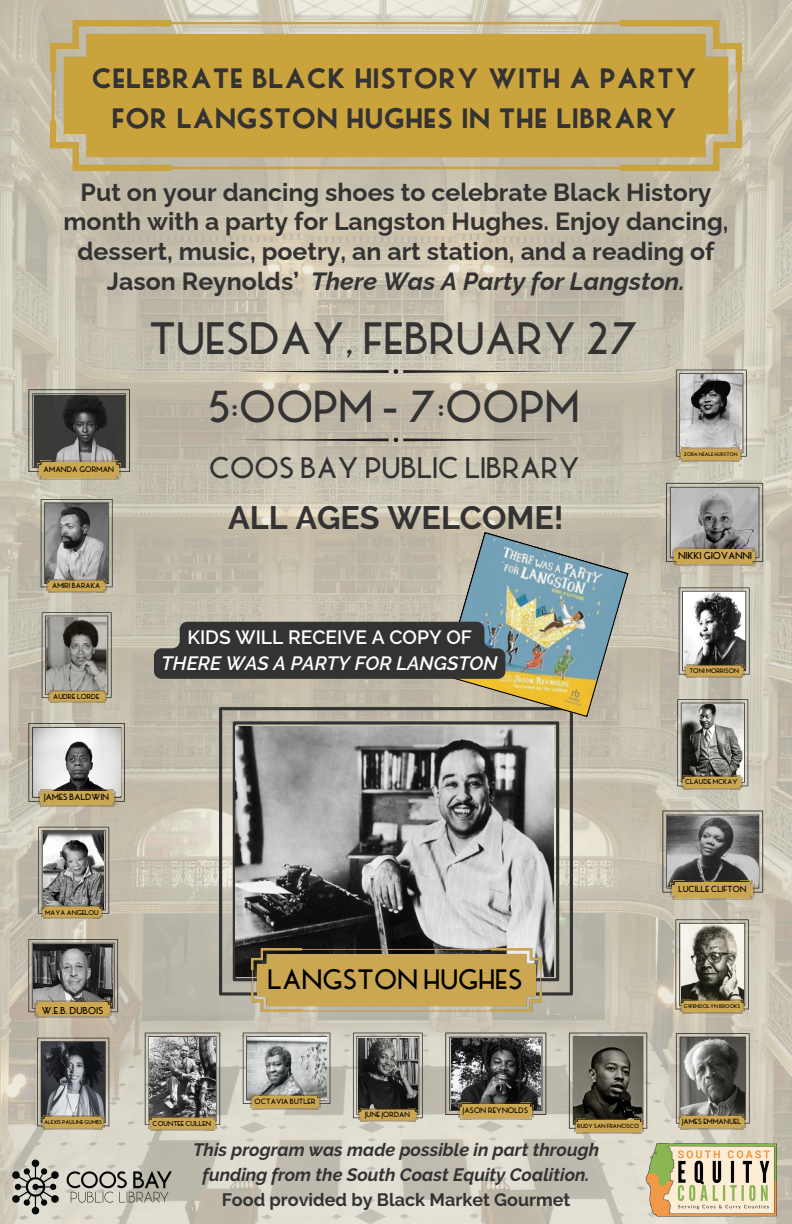
<style>
.page{position:relative;width:792px;height:1224px;background:#fff}
.page>*{position:absolute;margin:0;border:0;box-sizing:border-box;transform-origin:0 0}
.t1{font:700 44.5px "MB Picture House One";color:#333}
.t2{font:700 43.9px "MB Picture House One";color:#333}
.t3{font:700 41.3px/40.4px "MB Picture House One";color:#333;text-align:center}
.t4{font:700 32.3px "Raleway";color:#333}
.t5{font:700 29.2px "MB Picture House One";color:#333}
.t6{font:700 27.5px "MB Picture House One";color:#000}
.t7{font:700 24.9px "Raleway";color:#333}
.t8{font:italic 700 24.9px "Raleway";color:#333}
.t9{font:italic 600 19.2px/26.6px "Raleway";color:#fff;text-align:center}
.t10{font:italic 700 17.9px/24.8px "Raleway";color:#333;text-align:center}
.t11{font:700 17.9px "Raleway";color:#333}
.t12{font:700 9.8px "MB Picture House One";color:#000}
.t13{font:700 8.8px "MB Picture House One";color:#000}
.t14{font:700 8.6px "MB Picture House One";color:#000}
.t15{font:700 7.8px "MB Picture House One";color:#000}
.t16{font:700 7.5px "MB Picture House One";color:#000}
.t17{font:700 7.4px "MB Picture House One";color:#000}
.t18{font:700 7.3px "MB Picture House One";color:#000}
.t19{font:700 7.1px "MB Picture House One";color:#000}
.t20{font:700 7px "MB Picture House One";color:#000}
.t21{font:700 6.9px "MB Picture House One";color:#000}
.t22{font:700 6.8px "MB Picture House One";color:#000}
.t23{font:700 6.4px "MB Picture House One";color:#000}
.t24{font:700 5.8px "MB Picture House One";color:#000}
.t25{font:700 5.4px "MB Picture House One";color:#000}
.t26{font:700 5.3px "MB Picture House One";color:#000}
.t27{font:700 5px "MB Picture House One";color:#000}
.s1{font-style:normal}
</style>
<div class="page">
<img style="left:0;top:0;width:792px;height:1224px">
<svg style="left:243px;top:1033px;width:87px;height:71px"></svg>
<img style="left:247px;top:1038px;width:79px;height:61px">
<img style="left:251px;top:1094px;width:69px;height:16px">
<svg style="left:145px;top:1033px;width:75px;height:92px"></svg>
<img style="left:149px;top:1038px;width:67px;height:78px">
<img style="left:148px;top:1116px;width:68px;height:15px">
<svg style="left:353px;top:1033px;width:70px;height:85px"></svg>
<img style="left:358px;top:1038px;width:59px;height:70px">
<img style="left:358px;top:1108px;width:60px;height:13px">
<svg style="left:445px;top:1033px;width:101px;height:82px;background:#9a988f"></svg>
<img style="left:451px;top:1038px;width:89px;height:71px">
<img style="left:458px;top:1103px;width:76px;height:17px">
<svg style="left:569px;top:1033px;width:78px;height:96px"></svg>
<img style="left:573px;top:1038px;width:69px;height:86px">
<img style="left:574px;top:1119px;width:69px;height:14px">
<svg style="left:29px;top:389px;width:101px;height:83px;background:#555450"></svg>
<img style="left:37px;top:461px;width:83px;height:18px">
<svg style="left:41px;top:499px;width:71px;height:88px;background:#898886"></svg>
<img style="left:47px;top:579px;width:59px;height:13px">
<svg style="left:42px;top:612px;width:70px;height:86px"></svg>
<img style="left:47px;top:617px;width:60px;height:76px">
<img style="left:48px;top:690px;width:58px;height:13px">
<svg style="left:28px;top:939px;width:90px;height:73px"></svg>
<img style="left:33px;top:944px;width:80px;height:63px">
<img style="left:34px;top:1001px;width:78px;height:16px">
<svg style="left:38px;top:827px;width:71px;height:87px;background:#8d8c89"></svg>
<img style="left:42px;top:906px;width:60px;height:13px">
<svg style="left:29px;top:723px;width:96px;height:79px"></svg>
<img style="left:33px;top:728px;width:87px;height:68px">
<img style="left:39px;top:790px;width:77px;height:17px">
<svg style="left:37px;top:1038px;width:72px;height:87px;background:#626365"></svg>
<img style="left:42px;top:1116px;width:63px;height:9px">
<svg style="left:679px;top:587px;width:71px;height:88px"></svg>
<img style="left:685px;top:665px;width:60px;height:12px">
<svg style="left:663px;top:811px;width:100px;height:82px"></svg>
<img style="left:668px;top:816px;width:90px;height:71px">
<img style="left:671px;top:881px;width:84px;height:18px">
<svg style="left:666px;top:483px;width:97px;height:79px"></svg>
<img style="left:672px;top:489px;width:85px;height:67px">
<img style="left:673px;top:548px;width:83px;height:18px">
<svg style="left:676px;top:370px;width:71px;height:87px"></svg>
<img style="left:681px;top:374px;width:61px;height:74px">
<img style="left:680px;top:448px;width:62px;height:13px">
<svg style="left:677px;top:699px;width:71px;height:87px"></svg>
<img style="left:682px;top:704px;width:62px;height:77px">
<img style="left:681px;top:776px;width:61px;height:13px">
<svg style="left:676px;top:1033px;width:74px;height:90px;background:#71706b"></svg>
<img style="left:678px;top:1115px;width:68px;height:14px">
<svg style="left:675px;top:919px;width:74px;height:90px"></svg>
<img style="left:681px;top:925px;width:63px;height:74px">
<img style="left:680px;top:999px;width:64px;height:14px">
<svg style="left:219px;top:717px;width:354px;height:279px;background:#959288"></svg>
<img style="left:235px;top:726px;width:318px;height:251px">
<img style="left:251px;top:949px;width:290px;height:63px">
<img style="left:51px;top:21px;width:690px;height:149px">
<svg style="left:236px;top:369px;width:320px;height:5px;background:#9e988c"></svg>
<svg style="left:236px;top:438px;width:320px;height:4px"></svg>
<img style="left:643px;top:1140px;width:138px;height:77px">
<img style="left:11px;top:1125px;width:162px;height:99px">
<svg style="left:154px;top:532px;width:475px;height:185px;background:#96978b"></svg>
<p class="t3" style="left:93px;top:58px;width:607px">celebrate black history with a party for langston hughes in the library</p>
<h6 class="t7" style="left:81px;top:177px;width:632px">Put on your dancing shoes to celebrate Black History</h6>
<h6 class="t7" style="left:63px;top:207px;width:667px">month with a party for Langston Hughes. Enjoy dancing,</h6>
<h6 class="t7" style="left:77px;top:237px;width:639px">dessert, music, poetry, an art station, and a reading of</h6>
<h6 class="t7" style="left:107px;top:266px;width:194px">Jason Reynolds’</h6>
<p class="t8" style="left:311px;top:266px;width:375px">There Was A Party for Langston.</p>
<p class="t15" style="left:44px;top:466px;width:72px">AMANDA GORMAN</p>
<p class="t18" style="left:52px;top:583px;width:50px">AMIRI BARAKA</p>
<p class="t19" style="left:54px;top:694px;width:48px">AUDRE LORDE</p>
<p class="t1" style="left:151px;top:321px;width:491px">TUESDAY, FEBRUARY 27</p>
<p class="t2" style="left:210px;top:389px;width:373px">5:00PM - 7:00PM</p>
<p class="t5" style="left:210px;top:456px;width:373px">COOS BAY PUBLIC LIBRARY</p>
<p class="t4" style="left:228px;top:498px;width:337px">ALL AGES WELCOME!</p>
<p class="t9" style="left:162px;top:624px;width:338px"><span class="s1">KIDS WILL RECEIVE A COPY OF<br></span>THERE WAS A PARTY FOR LANGSTON</p>
<p class="t13" style="left:45px;top:794px;width:66px">JAMES BALDWIN</p>
<p class="t22" style="left:46px;top:910px;width:55px">MAYA ANGELOU</p>
<p class="t12" style="left:42px;top:1006px;width:63px">W.E.B. DUBOIS</p>
<p class="t25" style="left:44px;top:1120px;width:60px">ALEXIS PAULINE GUMBS</p>
<p class="t6" style="left:269px;top:969px;width:257px">LANGSTON HUGHES</p>
<p class="t20" style="left:153px;top:1121px;width:60px">COUNTEE CULLEN</p>
<h2 class="t16" style="left:255px;top:1098px;width:63px">OCTAVIA BUTLER</h2>
<h3 class="t17" style="left:366px;top:1111px;width:46px">JUNE JORDAN</h3>
<p class="t15" style="left:463px;top:1107px;width:67px">JASON REYNOLDS</p>
<p class="t24" style="left:578px;top:1123px;width:63px">RUDY SAN FRANCISCO</p>
<p class="t10" style="left:193px;top:1137px;width:408px">This program was made possible in part through funding from the South Coast Equity Coalition.</p>
<p class="t11" style="left:222px;top:1189px;width:350px">Food provided by Black Market Gourmet</p>
<p class="t27" style="left:684px;top:452px;width:55px">ZORA NEALE HURSTON</p>
<p class="t12" style="left:679px;top:552px;width:75px">NIKKI GIOVANNI</p>
<p class="t23" style="left:690px;top:668px;width:51px">TONI MORRISON</p>
<p class="t21" style="left:686px;top:779px;width:54px">CLAUDE MCKAY</p>
<p class="t14" style="left:679px;top:886px;width:70px">LUCILLE CLIFTON</p>
<p class="t26" style="left:684px;top:1004px;width:58px">GWENDOLYN BROOKS</p>
<p class="t17" style="left:682px;top:1118px;width:61px">JAMES EMMANUEL</p>
</div>
